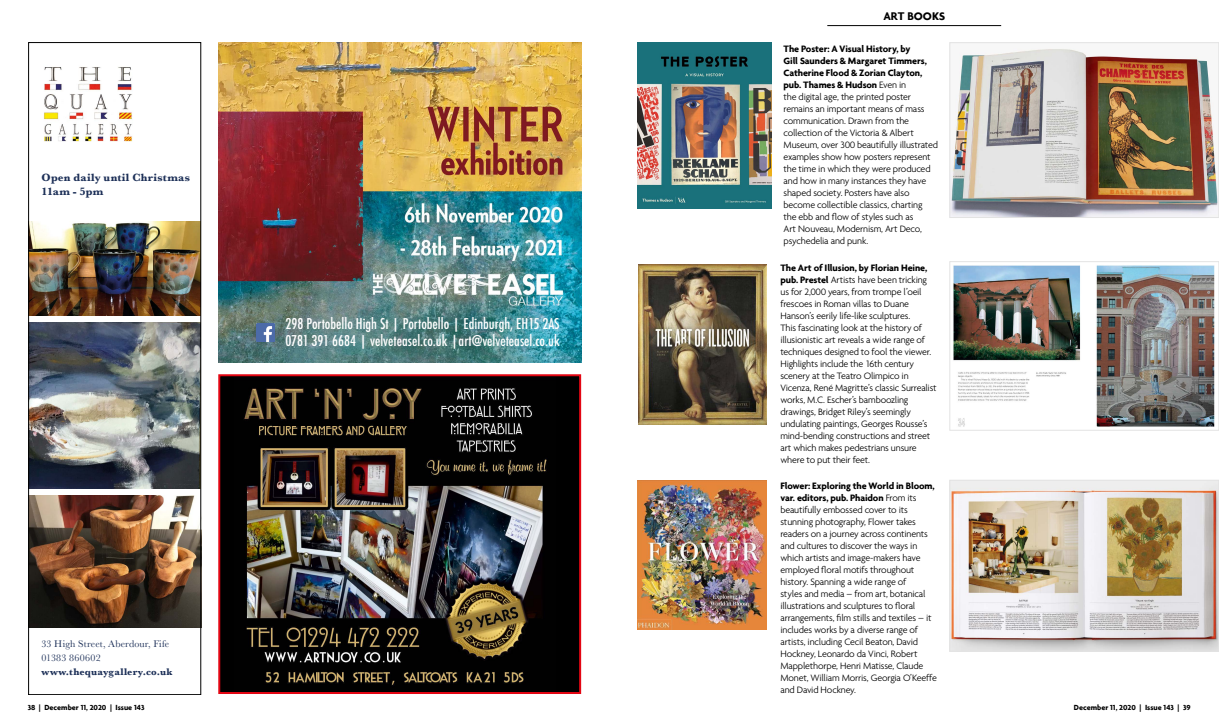
<style>
.page{position:relative;width:1219px;height:723px;background:#fff}
.page>*{position:absolute;margin:0;border:0;box-sizing:border-box;transform-origin:0 0}
.t1{font:500 condensed 14.5px/17.8px "Futura";color:#fff}
.t2{font:700 12px "Agenda";color:#000}
.t3{font:700 11px/14px "Baskerville";letter-spacing:.025em;color:#1d3058}
.t4{font:300 10px/12px "Agenda";letter-spacing:-.02em;color:#000}
.t5{font:10px/14px "Baskerville";letter-spacing:.02em;color:#1d3058}
.t6{font:700 10px "Baskerville";letter-spacing:.025em;color:#1d3058}
.t7{font:700 8px "Agenda";color:#000}
.s1{font-weight:700}
</style>
<div class="page">
<hr style="left:827px;top:25px;width:174px;height:1px;background:#000">
<img style="left:638px;top:43px;width:133px;height:166px">
<img style="left:638px;top:480px;width:128px;height:150px">
<img style="left:638px;top:264px;width:128px;height:161px">
<img style="left:952px;top:48px;width:265px;height:168px">
<div style="left:950px;top:43px;width:269px;height:175px;border:1px solid #e3e3e3"></div>
<img style="left:953px;top:265px;width:262px;height:162px">
<div style="left:950px;top:261px;width:269px;height:169px;border:1px solid #e3e3e3"></div>
<img style="left:952px;top:482px;width:265px;height:167px">
<div style="left:950px;top:480px;width:269px;height:171px;border:1px solid #e3e3e3"></div>
<img style="left:30px;top:496px;width:169px;height:131px">
<img style="left:30px;top:222px;width:169px;height:93px">
<img style="left:30px;top:322px;width:169px;height:166px">
<img style="left:43px;top:67px;width:89px;height:75px">
<div style="left:28px;top:43px;width:173px;height:651px;border:1px solid #000"></div>
<div style="left:219px;top:375px;width:361px;height:318px;background:#000"></div>
<div style="left:218px;top:374px;width:363px;height:320px;border:2px solid #e30613"></div>
<img style="left:244px;top:388px;width:303px;height:297px">
<img style="left:218px;top:43px;width:363px;height:320px">
<img style="left:256px;top:323px;width:18px;height:19px">
<p class="t3" style="left:42px;top:170px;width:150px">Open daily until Christmas<br>11am - 5pm</p>
<h1 class="t1" style="left:285px;top:314px;width:276px">298 Portobello High St | Portobello | Edinburgh, EH15 2AS<br>0781 391 6684 | velveteasel.co.uk |art@velveteasel.co.uk</h1>
<p class="t5" style="left:42px;top:636px;width:129px">33 High Street, Aberdour, Fife<br>01383 860602</p>
<p class="t6" style="left:42px;top:664px;width:133px">www.thequaygallery.co.uk</p>
<p class="t2" style="left:883px;top:9px;width:63px">ART BOOKS</p>
<p class="t4" style="left:784px;top:42px;width:156px"><span class="s1">The Poster: A Visual History, by<br>Gill Saunders &amp; Margaret Timmers, Catherine Flood &amp; Zorian Clayton, pub. Thames &amp; Hudson</span> Even in<br>the digital age, the printed poster remains an important means of mass communication. Drawn from the collection of the Victoria &amp; Albert Museum, over 300 beautifully illustrated examples show how posters represent the time in which they were produced and how in many instances they have shaped society. Posters have also become collectible classics, charting the ebb and flow of styles such as<br>Art Nouveau, Modernism, Art Deco, psychedelia and punk.</p>
<p class="t4" style="left:780px;top:261px;width:158px"><span class="s1">The Art of Illusion, by Florian Heine, pub. Prestel</span> Artists have been tricking us for 2,000 years, from trompe l’oeil frescoes in Roman villas to Duane Hanson’s eerily life-like sculptures.<br>This fascinating look at the history of illusionistic art reveals a wide range of techniques designed to fool the viewer.<br>Highlights include the 16th century scenery at the Teatro Olimpico in Vicenza, René Magritte’s classic Surrealist works, M.C. Escher’s bamboozling drawings, Bridget Riley’s seemingly undulating paintings, Georges Rousse’s mind-bending constructions and street art which makes pedestrians unsure where to put their feet.</p>
<p class="t4" style="left:780px;top:480px;width:158px"><span class="s1">Flower: Exploring the World in Bloom, var. editors, pub. Phaidon</span> From its beautifully embossed cover to its stunning photography, Flower takes readers on a journey across continents and cultures to discover the ways in which artists and image-makers have employed floral motifs throughout history. Spanning a wide range of<br>styles and media – from art, botanical illustrations and sculptures to floral arrangements, film stills and textiles – it includes works by a diverse range of artists, including Cecil Beaton, David Hockney, Leonardo da Vinci, Robert Mapplethorpe, Henri Matisse, Claude Monet, William Morris, Georgia O’Keeffe and David Hockney.</p>
<p class="t7" style="left:28px;top:703px;width:118px">38 | December 11, 2020 | Issue 143</p>
<p class="t7" style="left:1074px;top:702px;width:118px">December 11, 2020 | Issue 143 | 39</p>
</div>
